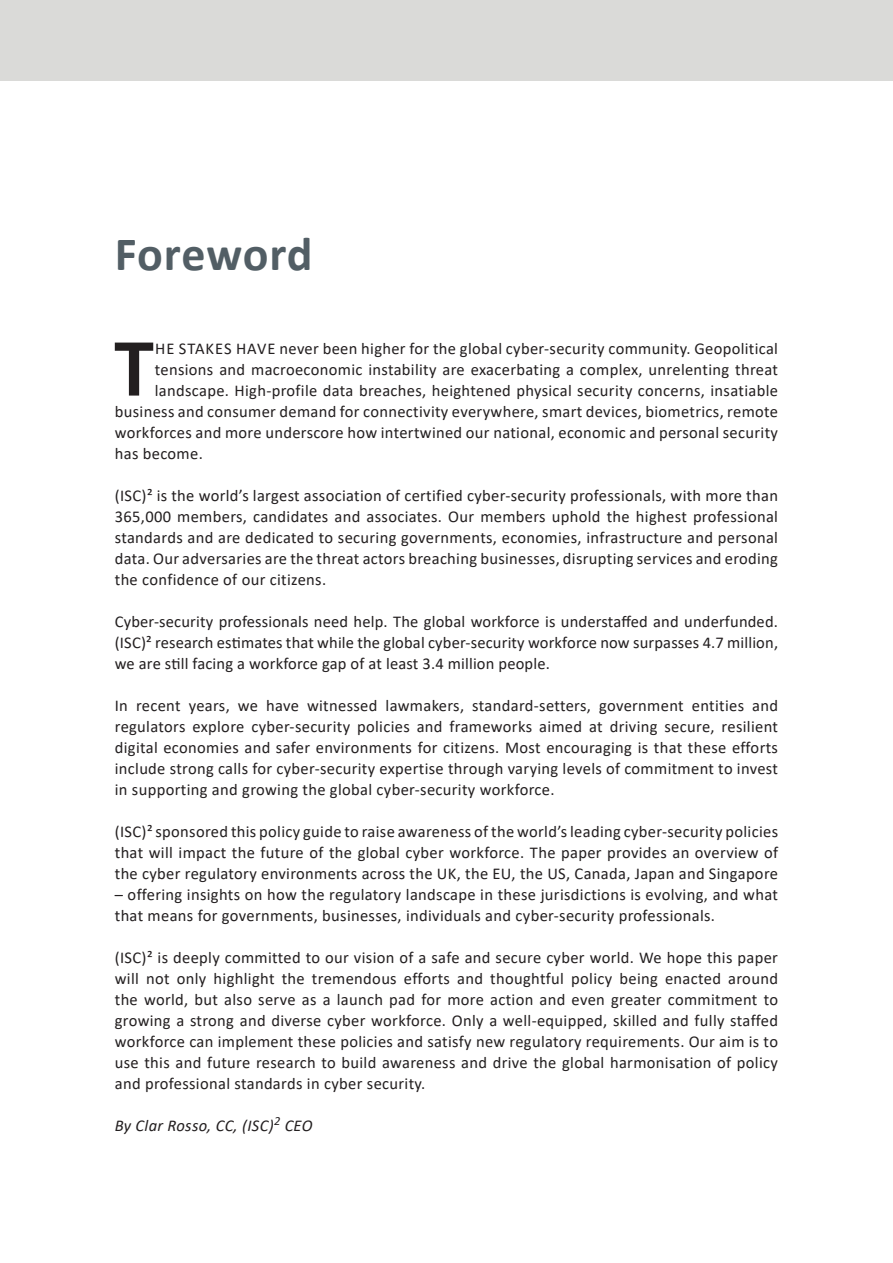
<style>
.page{position:relative;width:893px;height:1263px;background:#fff}
.page>*{position:absolute;margin:0;border:0;box-sizing:border-box;transform-origin:0 0}
.Drop_Cap{font:500 79.5px "Franklin Gothic";color:#231f20}
.Chapter_heading{font:700 48px "Calibri";letter-spacing:.01em;color:#525e65}
.Drop_Cap-2{font:16.5px/21px "Calibri";letter-spacing:.02em;color:#231f20;text-align:justify}
.t1{font:italic 16.5px "Calibri";letter-spacing:.02em;color:#231f20}
</style>
<div class="page">
<div style="left:0;top:0;width:893px;height:81px;background:#dadad8"></div>
<p class="Chapter_heading" style="left:115px;top:220px;width:199px">Foreword</p>
<p class="Drop_Cap" style="left:115px;top:320px;width:40px">T</p>
<p class="Drop_Cap-2" style="left:155px;top:337px;width:624px">HE STAKES HAVE never been higher for the global cyber-security community. Geopolitical</p>
<p class="Drop_Cap-2" style="left:155px;top:358px;width:625px">tensions and macroeconomic instability are exacerbating a complex, unrelenting threat</p>
<p class="Drop_Cap-2" style="left:155px;top:379px;width:625px">landscape. High-profile data breaches, heightened physical security concerns, insatiable</p>
<p class="Drop_Cap-2" style="left:115px;top:400px;width:665px">business and consumer demand for connectivity everywhere, smart devices, biometrics, remote</p>
<p class="Drop_Cap-2" style="left:115px;top:421px;width:665px">workforces and more underscore how intertwined our national, economic and personal security</p>
<p class="Drop_Cap-2" style="left:115px;top:442px;width:90px">has become.</p>
<p class="Drop_Cap-2" style="left:115px;top:484px;width:665px">(ISC)2 is the world’s largest association of certified cyber-security professionals, with more than 365,000 members, candidates and associates. Our members uphold the highest professional standards and are dedicated to securing governments, economies, infrastructure and personal data. Our adversaries are the threat actors breaching businesses, disrupting services and eroding the confidence of our citizens.</p>
<p class="Drop_Cap-2" style="left:115px;top:610px;width:665px">Cyber-security professionals need help. The global workforce is understaffed and underfunded. (ISC)2 research estimates that while the global cyber-security workforce now surpasses 4.7 million, we are still facing a workforce gap of at least 3.4 million people.</p>
<p class="Drop_Cap-2" style="left:115px;top:694px;width:665px">In recent years, we have witnessed lawmakers, standard-setters, government entities and regulators explore cyber-security policies and frameworks aimed at driving secure, resilient digital economies and safer environments for citizens. Most encouraging is that these efforts include strong calls for cyber-security expertise through varying levels of commitment to invest in supporting and growing the global cyber-security workforce.</p>
<p class="Drop_Cap-2" style="left:115px;top:820px;width:665px">(ISC)2 sponsored this policy guide to raise awareness of the world’s leading cyber-security policies that will impact the future of the global cyber workforce. The paper provides an overview of the cyber regulatory environments across the UK, the EU, the US, Canada, Japan and Singapore</p>
<p class="Drop_Cap-2" style="left:115px;top:883px;width:665px">– offering insights on how the regulatory landscape in these jurisdictions is evolving, and what that means for governments, businesses, individuals and cyber-security professionals.</p>
<p class="Drop_Cap-2" style="left:115px;top:946px;width:665px">(ISC)2 is deeply committed to our vision of a safe and secure cyber world. We hope this paper will not only highlight the tremendous efforts and thoughtful policy being enacted around the world, but also serve as a launch pad for more action and even greater commitment to growing a strong and diverse cyber workforce. Only a well-equipped, skilled and fully staffed workforce can implement these policies and satisfy new regulatory requirements. Our aim is to use this and future research to build awareness and drive the global harmonisation of policy and professional standards in cyber security.</p>
<p class="t1" style="left:115px;top:1114px;width:199px">By Clar Rosso, CC, (ISC)<sup>2</sup> CEO</p>
</div>
